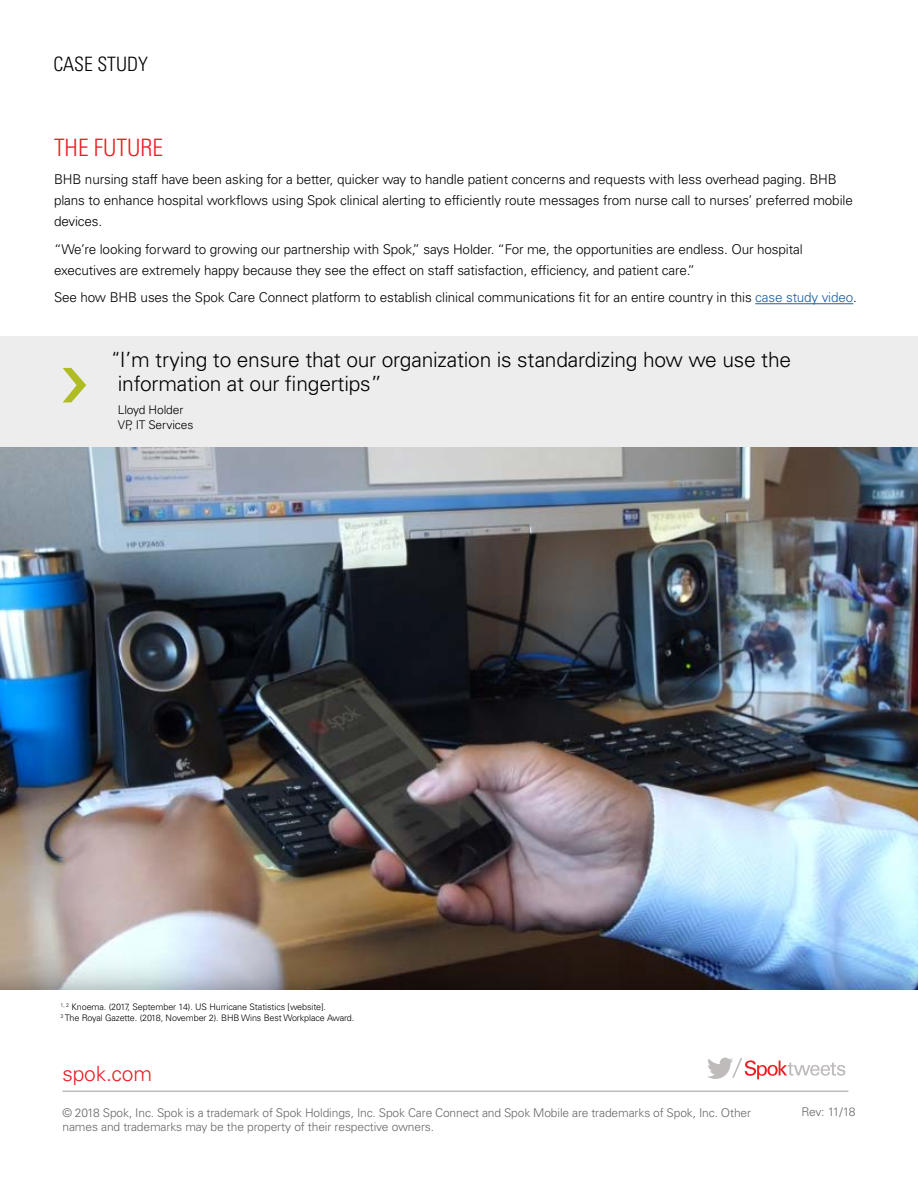
<style>
.page{position:relative;width:918px;height:1188px;background:#fff}
.page>*{position:absolute;margin:0;border:0;box-sizing:border-box;transform-origin:0 0}
.t1{font:300 condensed 24px "Univers LT Std";color:#ed1d24}
.t2{font:300 21px/24px "Univers LT Std";letter-spacing:-.01em;color:#000}
.t3{font:300 21px "Univers LT Std";letter-spacing:-.01em;color:#ed1d24}
.t4{font:300 condensed 19.8px "Univers LT Std";color:#000}
.t5{font:300 13.5px/21px "Univers LT Std";letter-spacing:-.01em;color:#000}
.t6{font:300 12px/14.4px "Univers LT Std";letter-spacing:-.01em;color:#67676b}
.t7{font:300 12px/15px "Univers LT Std";letter-spacing:-.01em;color:#000}
.t8{font:300 9px/10.8px "Univers LT Std";letter-spacing:-.01em;color:#000}
.s1{color:#215e9e}
.s2{font-stretch:condensed}
</style>
<div class="page">
<hr style="left:63px;top:1091px;width:785px;height:1px;background:#bebbba">
<svg style="left:707px;top:1058px;width:138px;height:21px"></svg>
<hr style="left:755px;top:303px;width:98px;height:1px;background:#215e9e">
<img style="left:0;top:447px;width:918px;height:543px">
<div style="left:0;top:336px;width:918px;height:111px;background:#ededee"></div>
<svg style="left:63px;top:368px;width:23px;height:34px"></svg>
<h3 class="t4" style="left:53px;top:52px;width:96px">CASE STUDY</h3>
<h1 class="t1" style="left:54px;top:133px;width:111px">THE FUTURE</h1>
<p class="t5" style="left:54px;top:169px;width:800px">BHB nursing staff have been asking for a better, quicker way to handle patient concerns and requests with less overhead paging. BHB plans to enhance hospital workflows using Spok clinical alerting to efficiently route messages from nurse call to nurses’ preferred mobile devices.</p>
<p class="t5" style="left:54px;top:238px;width:750px">“We’re looking forward to growing our partnership with Spok,” says Holder. “For me, the opportunities are endless. Our hospital executives are extremely happy because they see the effect on staff satisfaction, efficiency, and patient care.”</p>
<p class="t5" style="left:54px;top:287px;width:805px">See how BHB uses the Spok Care Connect platform to establish clinical communications fit for an entire country in this <span class="s1">case study video</span>.</p>
<h2 class="t2" style="left:112px;top:347px;width:681px"><span class="s2">“</span>I’m trying to ensure that our organization is standardizing how we use the information at our fingertips”</h2>
<p class="t7" style="left:118px;top:402px;width:77px">Lloyd Holder<br>VP, IT Services</p>
<p class="t8" style="left:61px;top:1001px;width:295px"><sup>1,</sup> <sup>2</sup> Knoema. (2017, September 14). US Hurricane Statistics [website].<br><sup>3</sup> The Royal Gazette. (2018, November 2). BHB Wins Best Workplace Award.</p>
<h2 class="t3" style="left:63px;top:1061px;width:91px">spok.com</h2>
<p class="t6" style="left:63px;top:1105px;width:690px">© 2018 Spok, Inc. Spok is a trademark of Spok Holdings, Inc. Spok Care Connect and Spok Mobile are trademarks of Spok, Inc. Other names and trademarks may be the property of their respective owners.</p>
<p class="t6" style="left:801px;top:1105px;width:56px">Rev: 11/18</p>
</div>
